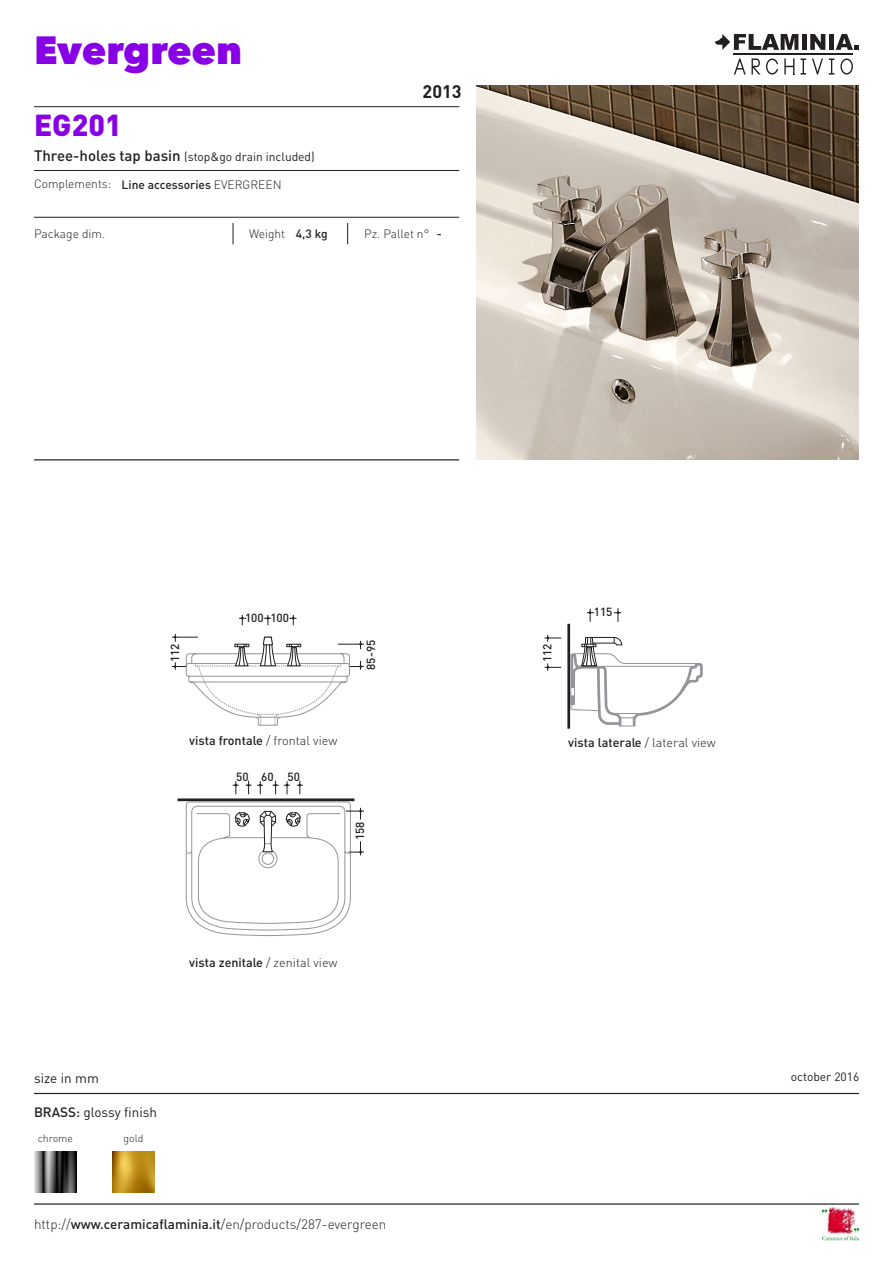
<style>
.page{position:relative;width:893px;height:1263px;background:#fff}
.page>*{position:absolute;margin:0;border:0;box-sizing:border-box;transform-origin:0 0}
.t1{font:800 39px "Avenir Next LT Pro";color:#8800e6}
.t2{font:900 30px "DIN";color:#8800e6}
.t3{font:700 18px "DIN";color:#231f20}
.t4{font:300 13.5px "DIN";color:#231f20}
.t5{font:13.5px "DIN";color:#231f20}
.t6{font:500 12.6px "DIN";color:#231f20}
.t7{font:300 12px "DIN";color:#231f20}
.t8{font:12px "DIN";color:#231f20}
.t9{font:500 11.7px "DIN";color:#231f20}
.t10{font:300 10.5px "DIN";color:#231f20}
.s1{font-weight:500;font-size:15px}
.s2{font-weight:500}
.s3{font-weight:300}
</style>
<div class="page">
<hr style="left:34px;top:1203px;width:825px;height:2px;background:#231f20">
<img style="left:822px;top:1208px;width:37px;height:32px">
<hr style="left:34px;top:459px;width:425px;height:1px;background:#231f20">
<hr style="left:34px;top:106px;width:425px;height:1px;background:#231f20">
<hr style="left:34px;top:170px;width:425px;height:1px;background:#231f20">
<div style="left:802px;top:34px;width:5px;height:16px;background:#231f20"></div>
<svg style="left:810px;top:34px;width:15px;height:16px"></svg>
<div style="left:829px;top:34px;width:5px;height:16px;background:#231f20"></div>
<hr style="left:734px;top:54px;width:119px;height:1px;background:#231f20">
<svg style="left:800px;top:58px;width:6px;height:17px"></svg>
<svg style="left:829px;top:58px;width:5px;height:17px"></svg>
<svg style="left:784px;top:58px;width:10px;height:17px"></svg>
<svg style="left:812px;top:58px;width:11px;height:17px"></svg>
<svg style="left:714px;top:34px;width:84px;height:16px"></svg>
<svg style="left:836px;top:34px;width:23px;height:16px"></svg>
<svg style="left:840px;top:58px;width:13px;height:17px"></svg>
<svg style="left:734px;top:58px;width:44px;height:17px"></svg>
<img style="left:476px;top:85px;width:383px;height:374px">
<hr style="left:34px;top:1093px;width:825px;height:1px;background:#231f20">
<svg style="left:186px;top:780px;width:175px;height:156px"></svg>
<svg style="left:587px;top:609px;width:7px;height:13px"></svg>
<svg style="left:614px;top:608px;width:7px;height:14px"></svg>
<svg style="left:233px;top:781px;width:6px;height:13px"></svg>
<svg style="left:246px;top:781px;width:17px;height:13px"></svg>
<svg style="left:273px;top:781px;width:17px;height:13px"></svg>
<svg style="left:297px;top:781px;width:6px;height:13px"></svg>
<svg style="left:264px;top:615px;width:7px;height:10px"></svg>
<svg style="left:239px;top:615px;width:7px;height:10px"></svg>
<svg style="left:289px;top:615px;width:8px;height:10px"></svg>
<svg style="left:346px;top:808px;width:18px;height:11px"></svg>
<svg style="left:349px;top:841px;width:15px;height:14px"></svg>
<svg style="left:545px;top:635px;width:16px;height:7px"></svg>
<svg style="left:545px;top:663px;width:16px;height:8px"></svg>
<hr style="left:178px;top:798px;width:176px;height:3px;background:#231f20">
<hr style="left:567px;top:624px;width:3px;height:105px;background:#231f20">
<svg style="left:286px;top:812px;width:15px;height:15px"></svg>
<svg style="left:260px;top:811px;width:16px;height:41px"></svg>
<svg style="left:235px;top:812px;width:15px;height:15px"></svg>
<svg style="left:172px;top:634px;width:192px;height:92px"></svg>
<svg style="left:569px;top:637px;width:134px;height:92px"></svg>
<svg style="left:233px;top:223px;width:1px;height:21px"></svg>
<svg style="left:347px;top:223px;width:1px;height:21px"></svg>
<hr style="left:34px;top:217px;width:425px;height:1px;background:#231f20">
<img style="left:34px;top:1151px;width:42px;height:42px">
<img style="left:113px;top:1151px;width:41px;height:42px">
<h1 class="t1" style="left:34px;top:26px;width:210px">Evergreen</h1>
<h2 class="t2" style="left:34px;top:105px;width:89px">EG201</h2>
<p class="t8" style="left:34px;top:149px;width:282px"><span class="s1">Three-holes tap basin</span> (stop&amp;go drain included)</p>
<p class="t7" style="left:34px;top:177px;width:233px">Complements: <span class="s2">Line accessories</span> Eve rgreen</p>
<h3 class="t3" style="left:423px;top:79px;width:41px">2013</h3>
<p class="t7" style="left:34px;top:226px;width:73px">Package dim.</p>
<p class="t7" style="left:249px;top:226px;width:80px">Weight <span class="s2">4,3 kg</span></p>
<p class="t7" style="left:364px;top:226px;width:79px">Pz. Pallet n° <span class="s2">-</span></p>
<p class="t9" style="left:167px;top:662px;width:20px;rotate:-90deg">112</p>
<p class="t9" style="left:245px;top:610px;width:46px">100 100</p>
<p class="t9" style="left:363px;top:670px;width:31px;rotate:-90deg">85-95</p>
<p class="t9" style="left:540px;top:662px;width:20px;rotate:-90deg">112</p>
<p class="t9" style="left:594px;top:605px;width:20px">115</p>
<p class="t6" style="left:189px;top:733px;width:150px">vista frontale <span class="s3">/ frontal view</span></p>
<p class="t6" style="left:568px;top:734px;width:149px">vista laterale <span class="s3">/ lateral view</span></p>
<p class="t9" style="left:236px;top:769px;width:65px">50 60 50</p>
<p class="t9" style="left:353px;top:840px;width:20px;rotate:-90deg">158</p>
<p class="t6" style="left:189px;top:955px;width:150px">vista zenitale <span class="s3">/ zenital view</span></p>
<p class="t5" style="left:34px;top:1069px;width:66px">size in mm</p>
<p class="t8" style="left:791px;top:1069px;width:70px">october 2016</p>
<p class="t5" style="left:34px;top:1103px;width:125px"><span class="s2">BRASS:</span> glossy finish</p>
<p class="t10" style="left:38px;top:1132px;width:37px">chrome</p>
<p class="t10" style="left:124px;top:1132px;width:21px">gold</p>
<p class="t4" style="left:34px;top:1216px;width:354px">http://<span class="s2">www.ceramicaflaminia.it</span>/en/products/287-evergreen</p>
</div>
